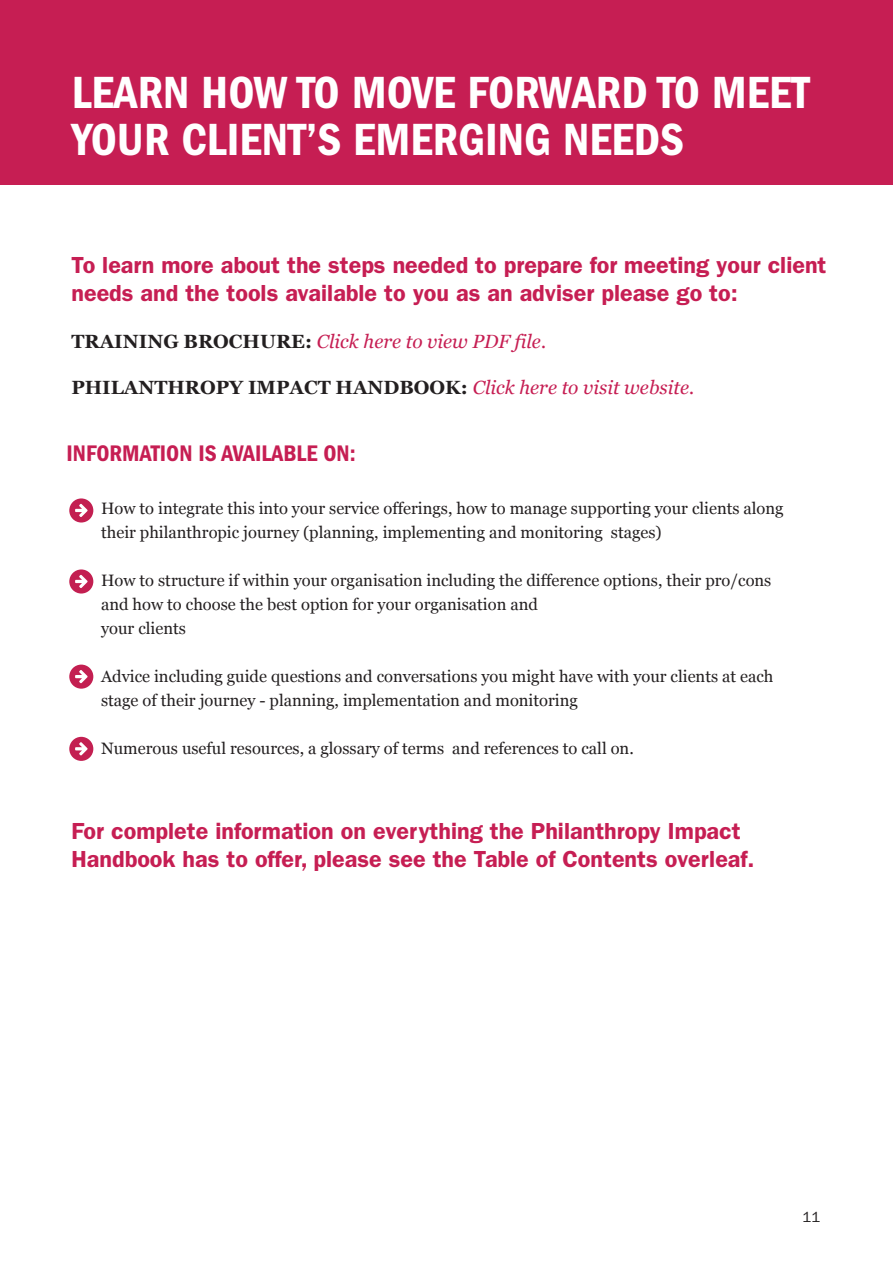
<style>
.page{position:relative;width:893px;height:1263px;background:#fff}
.page>*{position:absolute;margin:0;border:0;box-sizing:border-box;transform-origin:0 0}
.t1{font:46.65px/47.5px "ITC Franklin Gothic Std Dm Cd";color:#fff}
.t2{font:600 23.4px/28px "ITC Franklin Gothic Std";color:#c61e53}
.t3{font:23.4px "ITC Franklin Gothic Std Dm Cd";color:#c61e53}
.t4{font:700 19.05px "Georgia";color:#231f20}
.t5{font:italic 19.05px "Georgia";color:#c61e53}
.t6{font:16.5px/24px "Georgia";color:#231f20}
.t7{font:14.85px "ITC Franklin Gothic Std";color:#231f20}
.s1{font-weight:700;font-style:normal;color:#231f20}
.s2{font-weight:400;font-style:italic;color:#c61e53}
</style>
<div class="page">
<div style="left:0;top:0;width:893px;height:184px;background:#c61e53"></div>
<svg style="left:69px;top:498px;width:24px;height:24px"></svg>
<svg style="left:69px;top:569px;width:24px;height:24px"></svg>
<svg style="left:69px;top:665px;width:24px;height:24px"></svg>
<svg style="left:69px;top:737px;width:24px;height:24px"></svg>
<h1 class="t1" style="left:72px;top:69px;width:740px">LEARN HOW TO MOVE FORWARD TO MEET<br>YOUR CLIENT’S EMERGING NEEDS</h1>
<h2 class="t2" style="left:71px;top:251px;width:756px">To learn more about the steps needed to prepare for meeting your client needs and the tools available to you as an adviser please go to:</h2>
<p class="t5" style="left:71px;top:330px;width:476px"><span class="s1">TRAINING BROCHURE:</span> Click here to view PDF file.</p>
<p class="t4" style="left:71px;top:375px;width:624px">PHILANTHROPY IMPACT HANDBOOK: <span class="s2">Click here to visit website.</span></p>
<h2 class="t3" style="left:67px;top:440px;width:291px">INFORMATION IS AVAILABLE ON:</h2>
<p class="t6" style="left:101px;top:497px;width:684px">How to integrate this into your service offerings, how to manage supporting your clients along their philanthropic journey (planning, implementing and monitoring stages)</p>
<p class="t6" style="left:101px;top:569px;width:672px">How to structure if within your organisation including the difference options, their pro/cons and how to choose the best option for your organisation and<br>your clients</p>
<p class="t6" style="left:101px;top:665px;width:674px">Advice including guide questions and conversations you might have with your clients at each stage of their journey - planning, implementation and monitoring</p>
<p class="t6" style="left:101px;top:737px;width:534px">Numerous useful resources, a glossary of terms and references to call on.</p>
<h2 class="t2" style="left:71px;top:816px;width:685px">For complete information on everything the Philanthropy Impact<br>Handbook has to offer, please see the Table of Contents overleaf.</h2>
<p class="t7" style="left:803px;top:1209px;width:19px">11</p>
</div>
